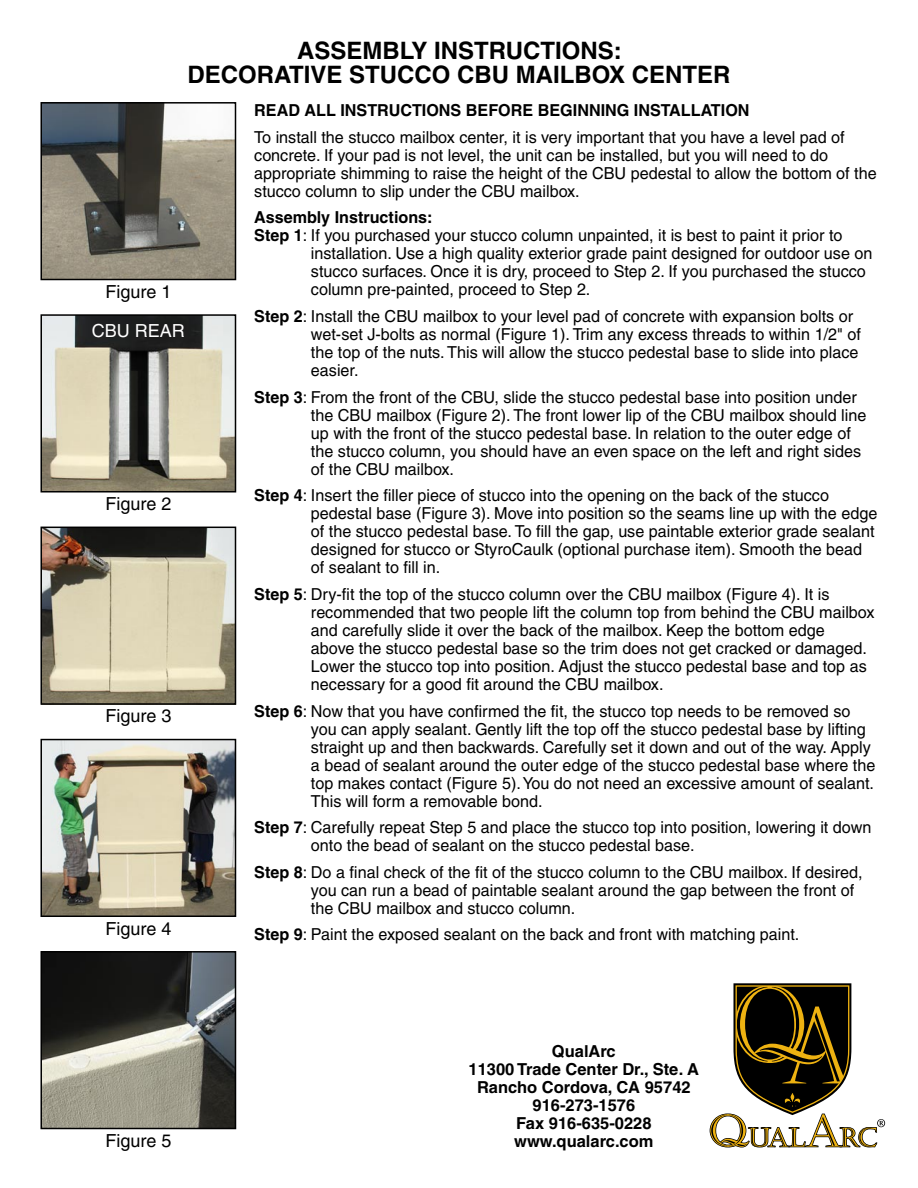
<style>
.page{position:relative;width:918px;height:1188px;background:#fff}
.page>*{position:absolute;margin:0;border:0;box-sizing:border-box;transform-origin:0 0}
.t1{font:700 24px/24px "Helvetica";color:#000;text-align:center}
.t2{font:18px "Helvetica";color:#000}
.t3{font:18px "Helvetica";color:#fff}
.t4{font:16.5px/18px "Helvetica";color:#000}
.t5{font:700 16.5px/18px "Helvetica";color:#000;text-align:center}
.s1{font-weight:700}
</style>
<div class="page">
<img style="left:43px;top:105px;width:190px;height:172px">
<div style="left:40px;top:102px;width:196px;height:178px;border:2px solid #000"></div>
<svg style="left:710px;top:983px;width:175px;height:165px"></svg>
<img style="left:43px;top:317px;width:190px;height:173px">
<div style="left:40px;top:314px;width:196px;height:179px;border:2px solid #000"></div>
<img style="left:43px;top:530px;width:190px;height:172px">
<div style="left:40px;top:527px;width:196px;height:178px;border:2px solid #000"></div>
<img style="left:43px;top:954px;width:190px;height:172px">
<div style="left:40px;top:951px;width:196px;height:178px;border:2px solid #000"></div>
<img style="left:43px;top:742px;width:190px;height:172px">
<div style="left:40px;top:739px;width:196px;height:178px;border:2px solid #000"></div>
<h1 class="t1" style="left:187px;top:38px;width:545px">ASSEMBLY INSTRUCTIONS:<br>DECORATIVE STUCCO CBU MAILBOX CENTER</h1>
<p class="t5" style="left:254px;top:101px;width:497px">READ ALL INSTRUCTIONS BEFORE BEGINNING INSTALLATION</p>
<p class="t4" style="left:254px;top:128px;width:624px">To install the stucco mailbox center, it is very important that you have a level pad of concrete. If your pad is not level, the unit can be installed, but you will need to do appropriate shimming to raise the height of the CBU pedestal to allow the bottom of the stucco column to slip under the CBU mailbox.</p>
<p class="t5" style="left:254px;top:208px;width:180px">Assembly Instructions:</p>
<p class="t4" style="left:254px;top:226px;width:590px"><span class="s1">Step 1</span>: If you purchased your stucco column unpainted, it is best to paint it prior to</p>
<p class="t4" style="left:311px;top:244px;width:563px">installation. Use a high quality exterior grade paint designed for outdoor use on</p>
<p class="t4" style="left:311px;top:262px;width:556px">stucco surfaces. Once it is dry, proceed to Step 2. If you purchased the stucco</p>
<p class="t4" style="left:311px;top:280px;width:281px">column pre-painted, proceed to Step 2.</p>
<p class="t4" style="left:311px;top:307px;width:551px;text-indent:-57px"><span class="s1">Step 2</span>: Install the CBU mailbox to your level pad of concrete with expansion bolts or wet-set J-bolts as normal (Figure 1). Trim any excess threads to within 1/2" of the top of the nuts. This will allow the stucco pedestal base to slide into place easier.</p>
<p class="t4" style="left:311px;top:388px;width:557px;text-indent:-57px"><span class="s1">Step 3</span>: From the front of the CBU, slide the stucco pedestal base into position under the CBU mailbox (Figure 2). The front lower lip of the CBU mailbox should line up with the front of the stucco pedestal base. In relation to the outer edge of the stucco column, you should have an even space on the left and right sides of the CBU mailbox.</p>
<p class="t4" style="left:311px;top:486px;width:568px;text-indent:-57px"><span class="s1">Step 4</span>: Insert the filler piece of stucco into the opening on the back of the stucco pedestal base (Figure 3). Move into position so the seams line up with the edge of the stucco pedestal base. To fill the gap, use paintable exterior grade sealant designed for stucco or StyroCaulk (optional purchase item). Smooth the bead of sealant to fill in.</p>
<p class="t4" style="left:311px;top:585px;width:565px;text-indent:-57px"><span class="s1">Step 5</span>: Dry-fit the top of the stucco column over the CBU mailbox (Figure 4). It is recommended that two people lift the column top from behind the CBU mailbox and carefully slide it over the back of the mailbox. Keep the bottom edge<br>above the stucco pedestal base so the trim does not get cracked or damaged.<br>Lower the stucco top into position. Adjust the stucco pedestal base and top as necessary for a good fit around the CBU mailbox.</p>
<p class="t4" style="left:311px;top:702px;width:566px;text-indent:-57px"><span class="s1">Step 6</span>: Now that you have confirmed the fit, the stucco top needs to be removed so you can apply sealant. Gently lift the top off the stucco pedestal base by lifting straight up and then backwards. Carefully set it down and out of the way. Apply a bead of sealant around the outer edge of the stucco pedestal base where the top makes contact (Figure 5). You do not need an excessive amount of sealant.<br>This will form a removable bond.</p>
<p class="t4" style="left:311px;top:818px;width:562px;text-indent:-57px"><span class="s1">Step 7</span>: Carefully repeat Step 5 and place the stucco top into position, lowering it down onto the bead of sealant on the stucco pedestal base.</p>
<p class="t4" style="left:311px;top:863px;width:553px;text-indent:-57px"><span class="s1">Step 8</span>: Do a final check of the fit of the stucco column to the CBU mailbox. If desired, you can run a bead of paintable sealant around the gap between the front of the CBU mailbox and stucco column.</p>
<p class="t4" style="left:254px;top:926px;width:547px"><span class="s1">Step 9</span>: Paint the exposed sealant on the back and front with matching paint.</p>
<p class="t2" style="left:105px;top:281px;width:68px">Figure 1</p>
<p class="t3" style="left:92px;top:320px;width:94px">CBU REAR</p>
<p class="t2" style="left:105px;top:493px;width:68px">Figure 2</p>
<p class="t2" style="left:105px;top:706px;width:68px">Figure 3</p>
<p class="t2" style="left:105px;top:918px;width:68px">Figure 4</p>
<p class="t2" style="left:105px;top:1130px;width:68px">Figure 5</p>
<p class="t5" style="left:469px;top:1042px;width:232px">QualArc<br>11300 Trade Center Dr., Ste. A<br>Rancho Cordova, CA 95742<br>916-273-1576<br>Fax 916-635-0228 www.qualarc.com</p>
</div>
